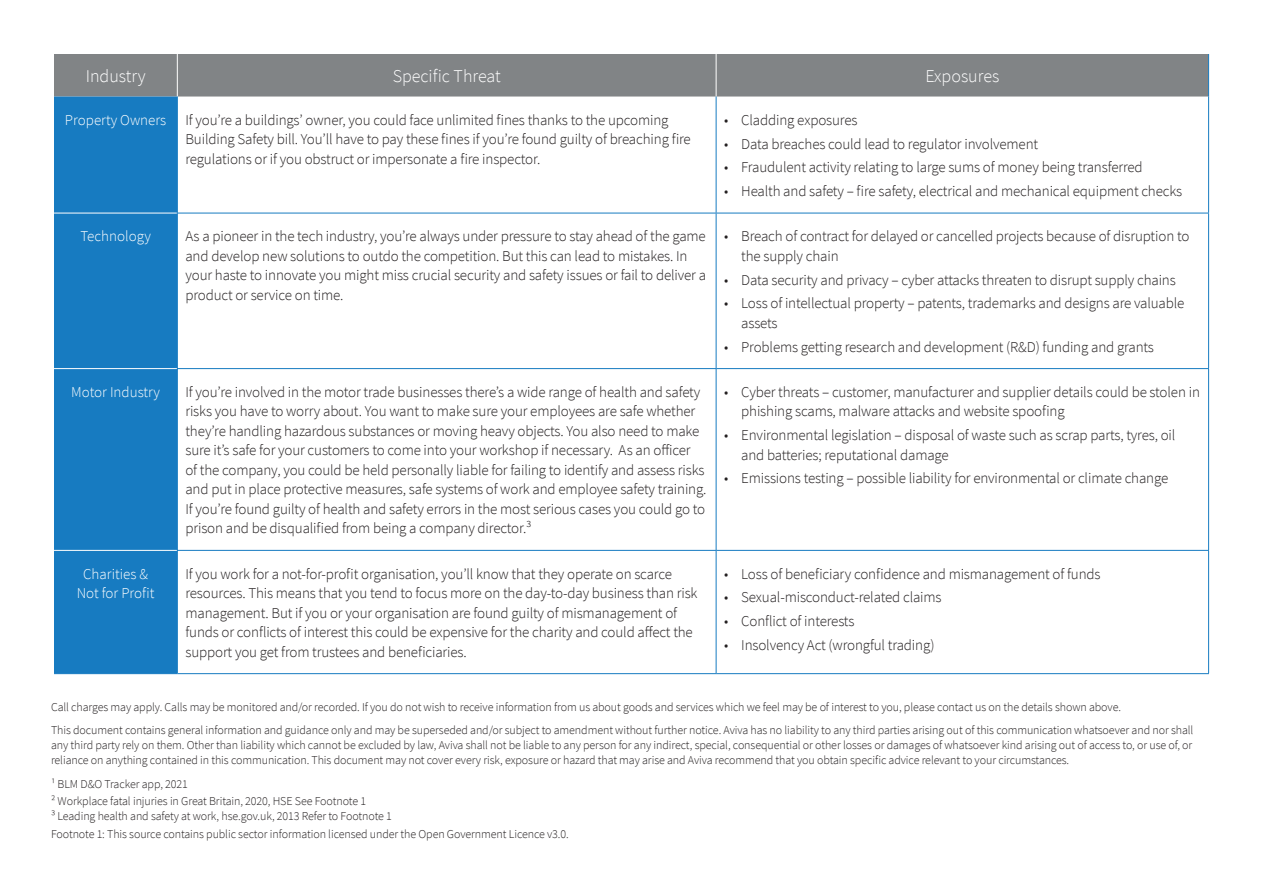
<style>
.page{position:relative;width:1263px;height:893px;background:#fff}
.page>*{position:absolute;margin:0;border:0;box-sizing:border-box;transform-origin:0 0}
.t1{font:300 18px "Source Sans Pro";color:#fff}
.t2{font:300 15px/19.5px "Source Sans Pro";letter-spacing:-.01em;color:#231f20}
.t3{font:300 15px/19.5px "Source Sans Pro";color:#fff;text-align:center}
.t4{font:300 12px/15px "Source Sans Pro";letter-spacing:-.01em;color:#231f20;text-align:justify}
</style>
<div class="page">
<div style="left:54px;top:54px;width:1154px;height:43px;background:#818486"></div>
<div style="left:54px;top:97px;width:123px;height:576px;background:#177bc1"></div>
<hr style="left:177px;top:54px;width:1px;height:43px;background:#fff">
<hr style="left:716px;top:54px;width:1px;height:43px;background:#fff">
<hr style="left:54px;top:368px;width:123px;height:1px;background:#fff">
<hr style="left:54px;top:550px;width:123px;height:1px;background:#fff">
<hr style="left:54px;top:213px;width:123px;height:1px;background:#fff">
<hr style="left:1208px;top:54px;width:1px;height:43px;background:#177bc1">
<hr style="left:177px;top:97px;width:1px;height:116px;background:#177bc1">
<hr style="left:716px;top:97px;width:1px;height:116px;background:#177bc1">
<hr style="left:1208px;top:97px;width:1px;height:116px;background:#177bc1">
<hr style="left:177px;top:213px;width:1px;height:155px;background:#177bc1">
<hr style="left:716px;top:213px;width:1px;height:155px;background:#177bc1">
<hr style="left:1208px;top:213px;width:1px;height:155px;background:#177bc1">
<hr style="left:177px;top:369px;width:1px;height:181px;background:#177bc1">
<hr style="left:177px;top:368px;width:539px;height:1px;background:#177bc1">
<hr style="left:716px;top:369px;width:1px;height:181px;background:#177bc1">
<hr style="left:716px;top:368px;width:493px;height:1px;background:#177bc1">
<hr style="left:1208px;top:369px;width:1px;height:181px;background:#177bc1">
<hr style="left:54px;top:673px;width:123px;height:1px;background:#177bc1">
<hr style="left:177px;top:551px;width:1px;height:122px;background:#177bc1">
<hr style="left:177px;top:550px;width:539px;height:1px;background:#177bc1">
<hr style="left:177px;top:673px;width:539px;height:1px;background:#177bc1">
<hr style="left:716px;top:551px;width:1px;height:122px;background:#177bc1">
<hr style="left:716px;top:550px;width:493px;height:1px;background:#177bc1">
<hr style="left:1208px;top:551px;width:1px;height:122px;background:#177bc1">
<hr style="left:716px;top:673px;width:493px;height:1px;background:#177bc1">
<hr style="left:177px;top:213px;width:539px;height:1px;background:#177bc1">
<hr style="left:716px;top:213px;width:493px;height:1px;background:#177bc1">
<p class="t1" style="left:86px;top:65px;width:61px">Industry</p>
<p class="t1" style="left:393px;top:65px;width:110px">Specific Threat</p>
<p class="t1" style="left:925px;top:65px;width:75px">Exposures</p>
<p class="t3" style="left:65px;top:110px;width:103px">Property Owners</p>
<p class="t2" style="left:185px;top:110px;width:507px">If you’re a buildings’ owner, you could face unlimited fines thanks to the upcoming<br>Building Safety bill. You’ll have to pay these fines if you’re found guilty of breaching fire regulations or if you obstruct or impersonate a fire inspector.</p>
<p class="t2" style="left:724px;top:110px;width:135px">• Cladding exposures</p>
<p class="t2" style="left:724px;top:134px;width:316px">• Data breaches could lead to regulator involvement</p>
<p class="t2" style="left:724px;top:158px;width:420px">• Fraudulent activity relating to large sums of money being transferred</p>
<p class="t2" style="left:724px;top:181px;width:460px">• Health and safety – fire safety, electrical and mechanical equipment checks</p>
<p class="t3" style="left:80px;top:227px;width:72px">Technology</p>
<p class="t2" style="left:185px;top:227px;width:522px">As a pioneer in the tech industry, you’re always under pressure to stay ahead of the game and develop new solutions to outdo the competition. But this can lead to mistakes. In your haste to innovate you might miss crucial security and safety issues or fail to deliver a product or service on time.</p>
<p class="t2" style="left:741px;top:227px;width:450px;text-indent:-17px">• Breach of contract for delayed or cancelled projects because of disruption to the supply chain</p>
<p class="t2" style="left:724px;top:270px;width:453px">• Data security and privacy – cyber attacks threaten to disrupt supply chains</p>
<p class="t2" style="left:741px;top:294px;width:445px;text-indent:-17px">• Loss of intellectual property – patents, trademarks and designs are valuable assets</p>
<p class="t2" style="left:724px;top:337px;width:431px">• Problems getting research and development (R&amp;D) funding and grants</p>
<p class="t3" style="left:71px;top:382px;width:90px">Motor Industry</p>
<p class="t2" style="left:185px;top:382px;width:523px">If you’re involved in the motor trade businesses there’s a wide range of health and safety risks you have to worry about. You want to make sure your employees are safe whether they’re handling hazardous substances or moving heavy objects. You also need to make sure it’s safe for your customers to come into your workshop if necessary. As an officer<br>of the company, you could be held personally liable for failing to identify and assess risks and put in place protective measures, safe systems of work and employee safety training.<br>If you’re found guilty of health and safety errors in the most serious cases you could go to prison and be disqualified from being a company director.³</p>
<p class="t2" style="left:741px;top:382px;width:460px;text-indent:-17px">• Cyber threats – customer, manufacturer and supplier details could be stolen in phishing scams, malware attacks and website spoofing</p>
<p class="t2" style="left:741px;top:425px;width:436px;text-indent:-17px">• Environmental legislation – disposal of waste such as scrap parts, tyres, oil and batteries; reputational damage</p>
<p class="t2" style="left:724px;top:469px;width:446px">• Emissions testing – possible liability for environmental or climate change</p>
<p class="t3" style="left:77px;top:564px;width:79px">Charities &amp;<br>Not for Profit</p>
<p class="t2" style="left:185px;top:564px;width:514px">If you work for a not-for-profit organisation, you’ll know that they operate on scarce resources. This means that you tend to focus more on the day-to-day business than risk management. But if you or your organisation are found guilty of mismanagement of funds or conflicts of interest this could be expensive for the charity and could affect the support you get from trustees and beneficiaries.</p>
<p class="t2" style="left:724px;top:564px;width:378px">• Loss of beneficiary confidence and mismanagement of funds</p>
<p class="t2" style="left:724px;top:588px;width:219px">• Sexual-misconduct-related claims</p>
<p class="t2" style="left:724px;top:611px;width:132px">• Conflict of interests</p>
<p class="t2" style="left:724px;top:635px;width:212px">• Insolvency Act (wrongful trading)</p>
<p class="t4" style="left:51px;top:699px;width:1071px">Call charges may apply. Calls may be monitored and/or recorded. If you do not wish to receive information from us about goods and services which we feel may be of interest to you, please contact us on the details shown above.</p>
<p class="t4" style="left:51px;top:723px;width:1144px">This document contains general information and guidance only and may be superseded and/or subject to amendment without further notice. Aviva has no liability to any third parties arising out of this communication whatsoever and nor shall any third party rely on them. Other than liability which cannot be excluded by law, Aviva shall not be liable to any person for any indirect, special, consequential or other losses or damages of whatsoever kind arising out of access to, or use of, or reliance on anything contained in this communication. This document may not cover every risk, exposure or hazard that may arise and Aviva recommend that you obtain specific advice relevant to your circumstances.</p>
<p class="t4" style="left:51px;top:776px;width:138px">¹ BLM D&amp;O Tracker app, 2021</p>
<p class="t4" style="left:51px;top:794px;width:342px">² Workplace fatal injuries in Great Britain, 2020, HSE See Footnote 1<br>³ Leading health and safety at work, hse.gov.uk, 2013 Refer to Footnote 1</p>
<p class="t4" style="left:51px;top:826px;width:519px">Footnote 1: This source contains public sector information licensed under the Open Government Licence v3.0.</p>
</div>
